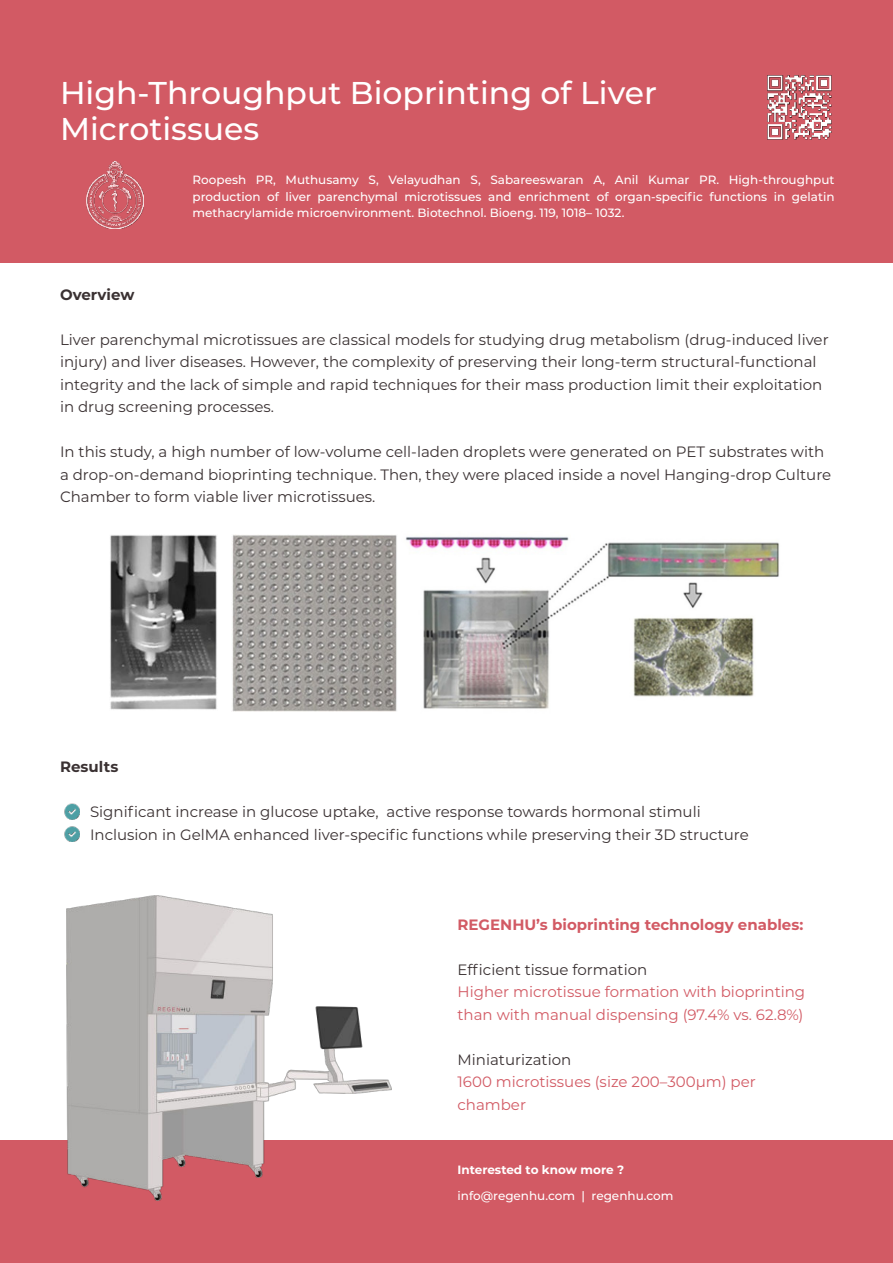
<style>
.page{position:relative;width:893px;height:1263px;background:#fff}
.page>*{position:absolute;margin:0;border:0;box-sizing:border-box;transform-origin:0 0}
.t1{font:500 31.5px/36px "Montserrat";color:#fff}
.t2{font:15px/22.5px "Montserrat";color:#3a3132}
.t3{font:15px/22.5px "Montserrat";color:#d25a64}
.t4{font:700 15px "Montserrat";color:#d25a64}
.t5{font:700 15px "Montserrat";color:#3a3132}
.t6{font:500 12px/16.5px "Montserrat";color:#fff;text-align:justify}
.t7{font:700 12px "Montserrat";color:#fff}
</style>
<div class="page">
<div style="left:0;top:0;width:893px;height:263px;background:#d25a64"></div>
<div style="left:0;top:1140px;width:893px;height:123px;background:#d25a64"></div>
<img style="left:767px;top:75px;width:65px;height:65px">
<img style="left:66px;top:896px;width:325px;height:304px">
<img style="left:64px;top:803px;width:16px;height:39px">
<img style="left:406px;top:536px;width:373px;height:173px">
<img style="left:232px;top:534px;width:165px;height:177px">
<img style="left:110px;top:535px;width:107px;height:175px">
<img style="left:87px;top:161px;width:56px;height:68px">
<h1 class="t1" style="left:60px;top:77px;width:598px">High-Throughput Bioprinting of Liver<br>Microtissues</h1>
<p class="t6" style="left:193px;top:173px;width:643px">Roopesh PR, Muthusamy S, Velayudhan S, Sabareeswaran A, Anil Kumar PR. High-throughput production of liver parenchymal microtissues and enrichment of organ-specific functions in gelatin methacrylamide microenvironment. Biotechnol. Bioeng. 119, 1018– 1032.</p>
<p class="t5" style="left:60px;top:288px;width:76px">Overview</p>
<p class="t2" style="left:60px;top:329px;width:770px">Liver parenchymal microtissues are classical models for studying drug metabolism (drug-induced liver injury) and liver diseases. However, the complexity of preserving their long-term structural-functional integrity and the lack of simple and rapid techniques for their mass production limit their exploitation in drug screening processes.</p>
<p class="t2" style="left:60px;top:442px;width:773px">In this study, a high number of low‐volume cell‐laden droplets were generated on PET substrates with a drop-on-demand bioprinting technique. Then, they were placed inside a novel Hanging‐drop Culture<br>Chamber to form viable liver microtissues.</p>
<p class="t5" style="left:60px;top:760px;width:60px">Results</p>
<p class="t2" style="left:90px;top:802px;width:612px">Significant increase in glucose uptake, active response towards hormonal stimuli</p>
<p class="t2" style="left:90px;top:824px;width:660px">Inclusion in GelMA enhanced liver-specific functions while preserving their 3D structure</p>
<p class="t4" style="left:458px;top:918px;width:347px">REGENHU’s bioprinting technology enables:</p>
<p class="t2" style="left:458px;top:959px;width:191px">Efficient tissue formation</p>
<p class="t3" style="left:458px;top:982px;width:349px">Higher microtissue formation with bioprinting than with manual dispensing (97.4% vs. 62.8%)</p>
<p class="t2" style="left:458px;top:1049px;width:115px">Miniaturization</p>
<p class="t3" style="left:458px;top:1072px;width:300px">1600 microtissues (size 200–300μm) per chamber</p>
<p class="t7" style="left:458px;top:1165px;width:168px">Interested to know more ?</p>
<p class="t6" style="left:458px;top:1188px;width:217px">info@regenhu.com | regenhu.com</p>
</div>
